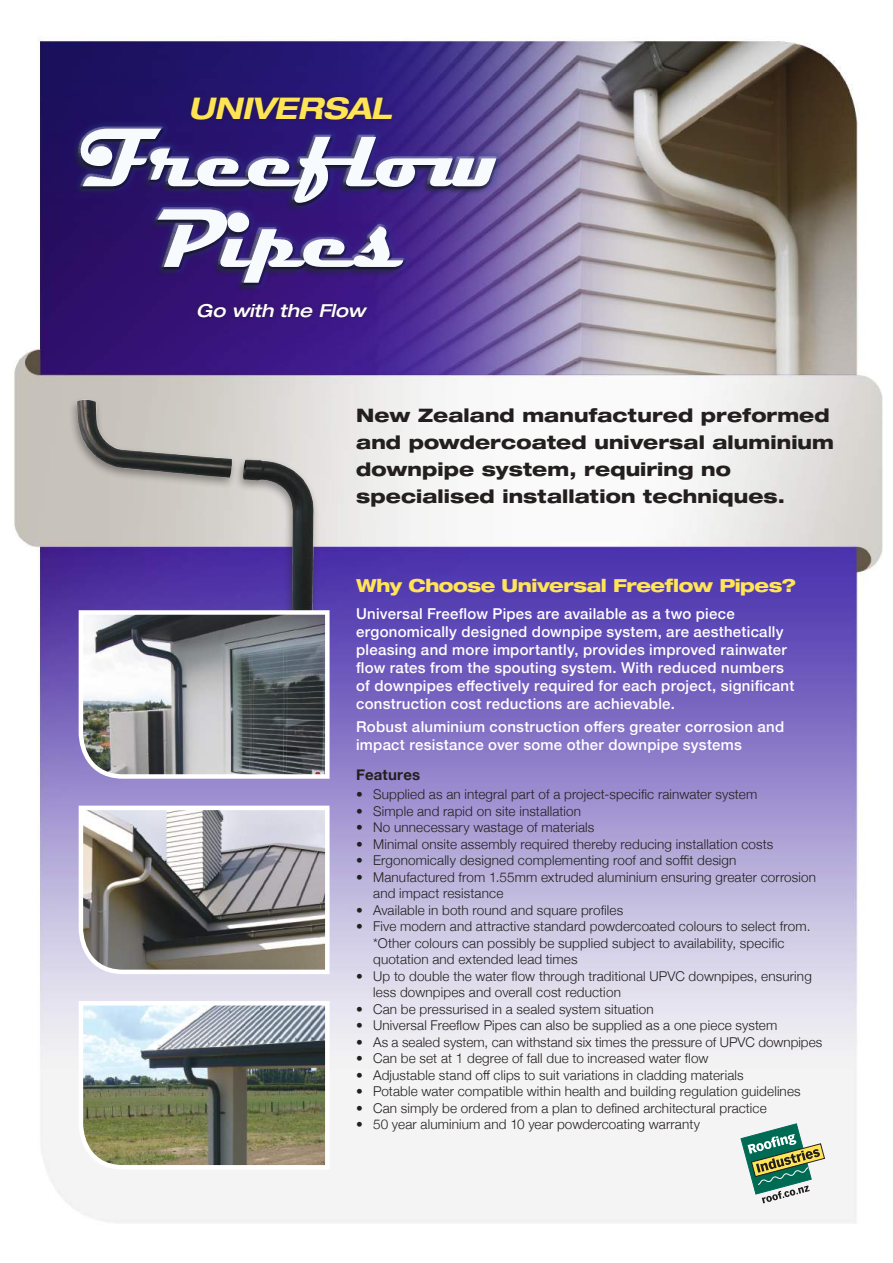
<style>
.page{position:relative;width:893px;height:1263px;background:#fff}
.page>*{position:absolute;margin:0;border:0;box-sizing:border-box;transform-origin:0 0}
.t1{font:700 83.85px/80.7px "Magneto";color:#f7fbfd;text-align:center}
.t2{font:italic 700 expanded 29.85px "Helvetica Neue";letter-spacing:-.015em;color:#ffe555}
.t3{font:800 expanded 18.6px/27px "Helvetica Neue";letter-spacing:.005em;color:#241f1f}
.t4{font:800 expanded 18px "Helvetica Neue";letter-spacing:-.025em;color:#ffe555}
.t5{font:italic 500 expanded 17.85px "Helvetica Neue";letter-spacing:-.005em;color:#fff}
.t6{font:500 15px/18px "Helvetica Neue";letter-spacing:.02em;color:#fff}
.t7{font:700 15px "Helvetica Neue";letter-spacing:.01em;color:#241f1f}
.t8{font:300 13.5px/16.5px "Helvetica Neue";letter-spacing:.01em;color:#241f1f}
</style>
<div class="page">
<img style="left:14px;top:37px;width:869px;height:1186px">
<svg style="left:76px;top:803px;width:256px;height:173px;background:#989596"></svg>
<img style="left:76px;top:999px;width:256px;height:173px">
<svg style="left:741px;top:1123px;width:84px;height:80px"></svg>
<div style="left:193px;top:299px;width:179px;height:23px;background:#241f1f;opacity:.51"></div>
<div style="left:187px;top:93px;width:210px;height:31px;background:#241f1f;opacity:.51"></div>
<div style="left:71px;top:119px;width:435px;height:174px;background:#2a3f91;opacity:.3"></div>
<div style="left:78px;top:128px;width:420px;height:157px;background:#241f1f;opacity:.75"></div>
<img style="left:52px;top:385px;width:297px;height:259px">
<svg style="left:76px;top:608px;width:256px;height:173px"></svg>
<h2 class="t2" style="left:188px;top:90px;width:206px">UNIVERSAL</h2>
<h1 class="t1" style="left:81px;top:121px;width:421px">Freeflow<br>Pipes</h1>
<h3 class="t5" style="left:196px;top:300px;width:171px">Go with the Flow</h3>
<h3 class="t3" style="left:356px;top:402px;width:479px">New Zealand manufactured preformed and powdercoated universal aluminium downpipe system, requiring no specialised installation techniques.</h3>
<h3 class="t4" style="left:356px;top:574px;width:442px">Why Choose Universal Freeflow Pipes?</h3>
<p class="t6" style="left:356px;top:604px;width:440px">Universal Freeflow Pipes are available as a two piece ergonomically designed downpipe system, are aesthetically pleasing and more importantly, provides improved rainwater flow rates from the spouting system. With reduced numbers of downpipes effectively required for each project, significant construction cost reductions are achievable.</p>
<p class="t6" style="left:356px;top:716px;width:430px">Robust aluminium construction offers greater corrosion and impact resistance over some other downpipe systems</p>
<p class="t7" style="left:356px;top:763px;width:66px">Features</p>
<p class="t8" style="left:356px;top:785px;width:403px">• Supplied as an integral part of a project-specific rainwater system</p>
<p class="t8" style="left:356px;top:801px;width:227px">• Simple and rapid on site installation</p>
<p class="t8" style="left:356px;top:818px;width:240px">• No unnecessary wastage of materials</p>
<p class="t8" style="left:356px;top:834px;width:419px">• Minimal onsite assembly required thereby reducing installation costs</p>
<p class="t8" style="left:356px;top:851px;width:382px">• Ergonomically designed complementing roof and soffit design</p>
<p class="t8" style="left:373px;top:867px;width:445px;text-indent:-17px">• Manufactured from 1.55mm extruded aluminium ensuring greater corrosion and impact resistance</p>
<p class="t8" style="left:356px;top:900px;width:269px">• Available in both round and square profiles</p>
<p class="t8" style="left:373px;top:917px;width:439px;text-indent:-17px">• Five modern and attractive standard powdercoated colours to select from. *Other colours can possibly be supplied subject to availability, specific quotation and extended lead times</p>
<p class="t8" style="left:373px;top:966px;width:440px;text-indent:-17px">• Up to double the water flow through traditional UPVC downpipes, ensuring less downpipes and overall cost reduction</p>
<p class="t8" style="left:356px;top:999px;width:299px">• Can be pressurised in a sealed system situation</p>
<p class="t8" style="left:356px;top:1016px;width:423px">• Universal Freeflow Pipes can also be supplied as a one piece system</p>
<p class="t8" style="left:356px;top:1032px;width:468px">• As a sealed system, can withstand six times the pressure of UPVC downpipes</p>
<p class="t8" style="left:356px;top:1049px;width:354px">• Can be set at 1 degree of fall due to increased water flow</p>
<p class="t8" style="left:356px;top:1065px;width:389px">• Adjustable stand off clips to suit variations in cladding materials</p>
<p class="t8" style="left:356px;top:1082px;width:446px">• Potable water compatible within health and building regulation guidelines</p>
<p class="t8" style="left:356px;top:1098px;width:412px">• Can simply be ordered from a plan to defined architectural practice</p>
<p class="t8" style="left:356px;top:1115px;width:345px">• 50 year aluminium and 10 year powdercoating warranty</p>
</div>
